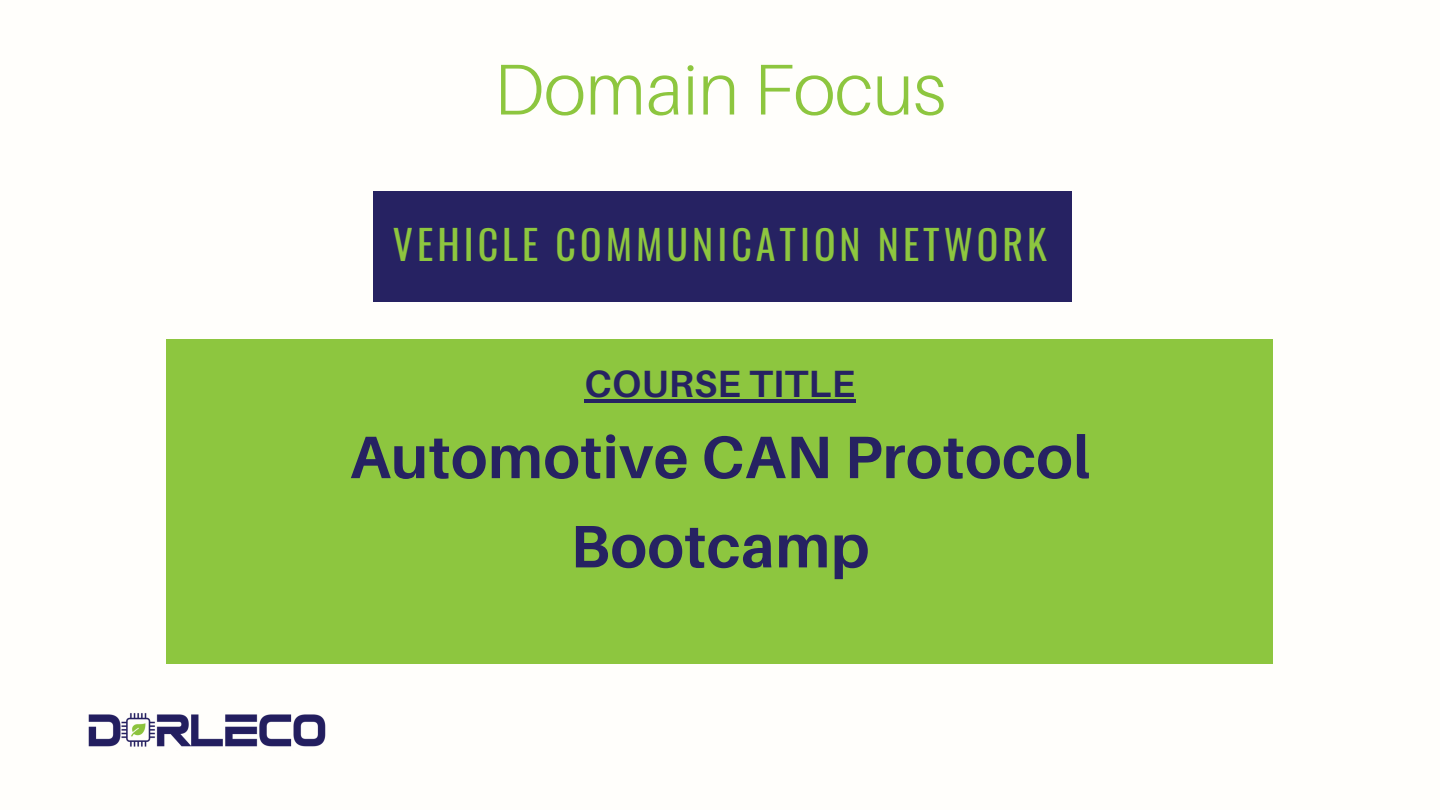
<style>
.page{position:relative;width:1440px;height:810px;background:#fffefb}
.page>*{position:absolute;margin:0;border:0;box-sizing:border-box;transform-origin:0 0}
.t1{font:300 72px "Aileron";color:#8dc63f}
.t2{font:700 60px/89.2px "Aileron";letter-spacing:.01em;color:#262262;text-align:center}
.t3{font:40px "Oswald";letter-spacing:.1em;color:#8dc63f}
.t4{font:700 38px "Aileron";letter-spacing:.01em;color:#262262}
</style>
<div class="page">
<div style="left:167px;top:339px;width:1106px;height:325px;background:#8dc63f"></div>
<div style="left:373px;top:191px;width:699px;height:111px;background:#262262"></div>
<hr style="left:585px;top:399px;width:271px;height:4px;background:#262262">
<img style="left:88px;top:713px;width:238px;height:34px">
<h2 class="t1" style="left:494px;top:45px;width:454px">Domain Focus</h2>
<h1 class="t3" style="left:393px;top:213px;width:656px">VEHICLE COMMUNICATION NETWORK</h1>
<p class="t4" style="left:585px;top:360px;width:272px">COURSE TITLE</p>
<h3 class="t2" style="left:350px;top:411px;width:742px">Automotive CAN Protocol<br>Bootcamp</h3>
</div>
